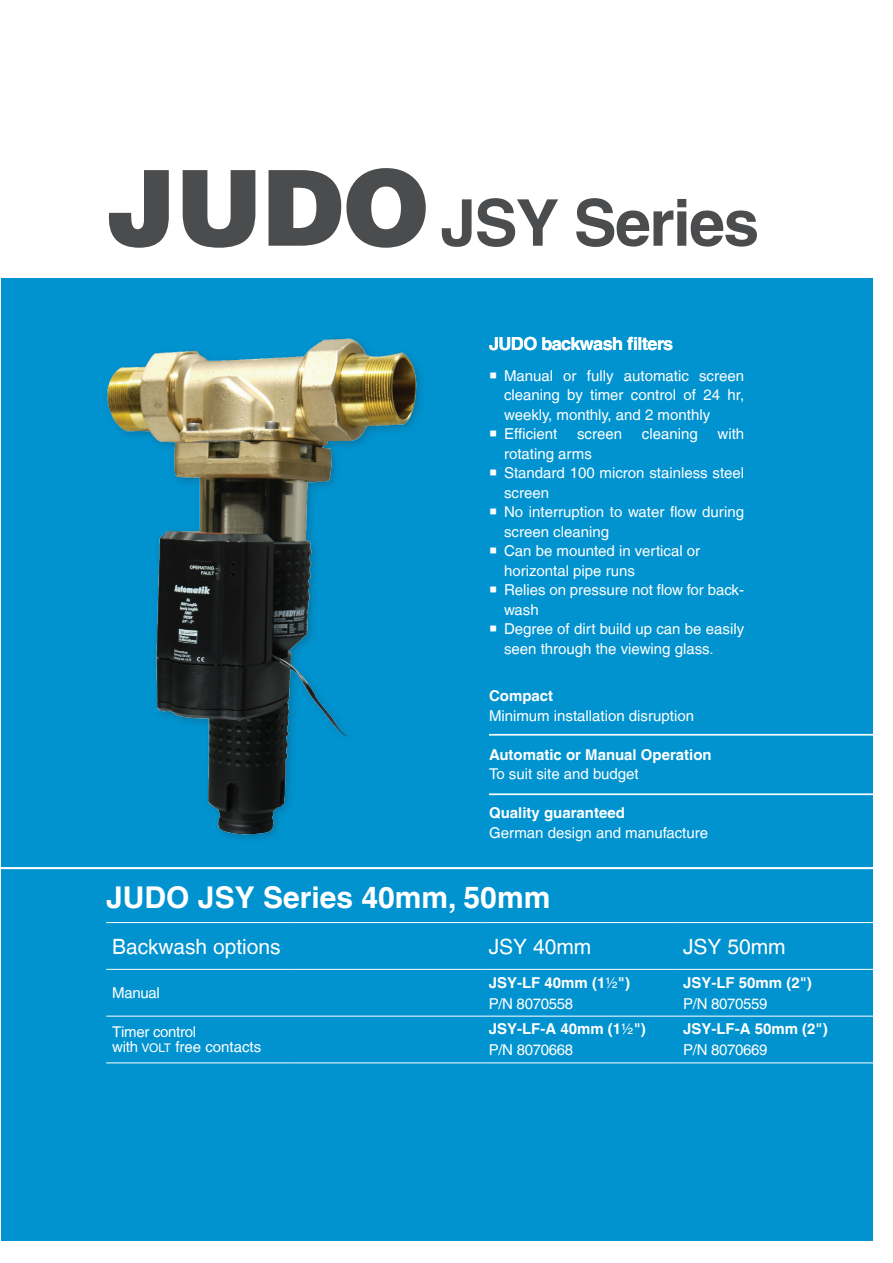
<style>
.page{position:relative;width:893px;height:1263px;background:#fff}
.page>*{position:absolute;margin:0;border:0;box-sizing:border-box;transform-origin:0 0}
.t1{font:700 64.5px "Helvetica LT";letter-spacing:-.025em;color:#4b4c4d}
.t2{font:700 30px "Helvetica LT";color:#fff}
.t3{font:21px "Helvetica LT";color:#fff}
.t4{font:700 18px "Helvetica LT";letter-spacing:-.03em;color:#fff}
.t5{font:15px/19.5px "Helvetica LT";color:#fff}
.t6{font:700 15px/21px "Helvetica LT";color:#fff}
.t7{font:15px/15px "Helvetica LT";letter-spacing:-.02em;color:#fff}
.s1{font-weight:900;font-size:105px}
.s2{font-weight:400}
.s3{font-size:12px}
</style>
<div class="page">
<div style="left:1px;top:278px;width:871px;height:962px;background:#0093d0"></div>
<hr style="left:0;top:867px;width:893px;height:2px;background:#fff">
<hr style="left:489px;top:734px;width:404px;height:1px;background:#fff">
<hr style="left:489px;top:793px;width:404px;height:2px;background:#fff">
<div style="left:102px;top:334px;width:421px;height:620px;background:#0093d0"></div>
<img style="left:55px;top:338px;width:400px;height:532px">
<hr style="left:106px;top:922px;width:189px;height:1px;background:#fff">
<hr style="left:295px;top:922px;width:188px;height:1px;background:#fff">
<hr style="left:483px;top:922px;width:194px;height:1px;background:#fff">
<hr style="left:677px;top:922px;width:216px;height:1px;background:#fff">
<hr style="left:106px;top:969px;width:189px;height:1px;background:#fff">
<hr style="left:295px;top:969px;width:188px;height:1px;background:#fff">
<hr style="left:483px;top:969px;width:194px;height:1px;background:#fff">
<hr style="left:677px;top:969px;width:216px;height:1px;background:#fff">
<hr style="left:106px;top:1016px;width:189px;height:1px;background:#fff">
<hr style="left:295px;top:1016px;width:188px;height:1px;background:#fff">
<hr style="left:483px;top:1016px;width:194px;height:1px;background:#fff">
<hr style="left:677px;top:1016px;width:216px;height:1px;background:#fff">
<hr style="left:106px;top:1063px;width:189px;height:1px;background:#fff">
<hr style="left:295px;top:1063px;width:188px;height:1px;background:#fff">
<hr style="left:483px;top:1063px;width:194px;height:1px;background:#fff">
<hr style="left:677px;top:1063px;width:216px;height:1px;background:#fff">
<h1 class="t1" style="left:106px;top:184px;width:654px"><span class="s1">JUDO</span> JSY Series</h1>
<p class="t4" style="left:489px;top:333px;width:186px">JUDO backwash filters</p>
<p class="t5" style="left:504px;top:366px;width:242px;text-align:justify;text-indent:-15px">○ Manual or fully automatic screen cleaning by timer control of 24 hr, weekly, monthly, and 2 monthly</p>
<p class="t5" style="left:489px;top:424px;width:70px">○ Efficient</p>
<p class="t5" style="left:577px;top:424px;width:47px">screen</p>
<p class="t5" style="left:642px;top:424px;width:57px">cleaning</p>
<p class="t5" style="left:717px;top:424px;width:28px">with</p>
<p class="t5" style="left:504px;top:444px;width:89px">rotating arms</p>
<p class="t5" style="left:504px;top:463px;width:242px;text-indent:-15px">○ Standard 100 micron stainless steel screen</p>
<p class="t5" style="left:504px;top:502px;width:242px;text-indent:-15px">○ No interruption to water flow during screen cleaning</p>
<p class="t5" style="left:504px;top:541px;width:198px;text-indent:-15px">○ Can be mounted in vertical or horizontal pipe runs</p>
<p class="t5" style="left:504px;top:580px;width:242px;text-indent:-15px">○ Relies on pressure not flow for back&shy;wash</p>
<p class="t5" style="left:504px;top:619px;width:242px;text-indent:-15px">○ Degree of dirt build up can be easily seen through the viewing glass.</p>
<p class="t6" style="left:489px;top:685px;width:66px">Compact</p>
<p class="t5" style="left:489px;top:705px;width:207px">Minimum installation disruption</p>
<p class="t6" style="left:489px;top:744px;width:224px">Automatic or Manual Operation</p>
<p class="t5" style="left:489px;top:764px;width:151px">To suit site and budget</p>
<p class="t6" style="left:489px;top:802px;width:137px">Quality guaranteed</p>
<p class="t5" style="left:489px;top:822px;width:221px">German design and manufacture</p>
<h2 class="t2" style="left:106px;top:879px;width:445px">JUDO JSY Series 40mm, 50mm</h2>
<h3 class="t3" style="left:112px;top:934px;width:170px">Backwash options</h3>
<h3 class="t3" style="left:489px;top:934px;width:104px">JSY 40mm</h3>
<h3 class="t3" style="left:683px;top:934px;width:104px">JSY 50mm</h3>
<p class="t5" style="left:112px;top:983px;width:49px">Manual</p>
<p class="t6" style="left:489px;top:972px;width:143px">JSY-LF 40mm (1<span class="s2">½</span>")<br><span class="s2">P/N 8070558</span></p>
<p class="t6" style="left:683px;top:972px;width:130px">JSY-LF 50mm (2")</p>
<p class="t7" style="left:683px;top:996px;width:86px">P/N 8070559</p>
<p class="t7" style="left:112px;top:1024px;width:150px">Timer control<br>with <span class="s3">VOLT</span> free contacts</p>
<p class="t6" style="left:489px;top:1018px;width:159px">JSY-LF-A 40mm (1<span class="s2">½</span>")<br><span class="s2">P/N 8070668</span></p>
<p class="t6" style="left:683px;top:1018px;width:146px">JSY-LF-A 50mm (2")</p>
<p class="t7" style="left:683px;top:1042px;width:86px">P/N 8070669</p>
</div>
